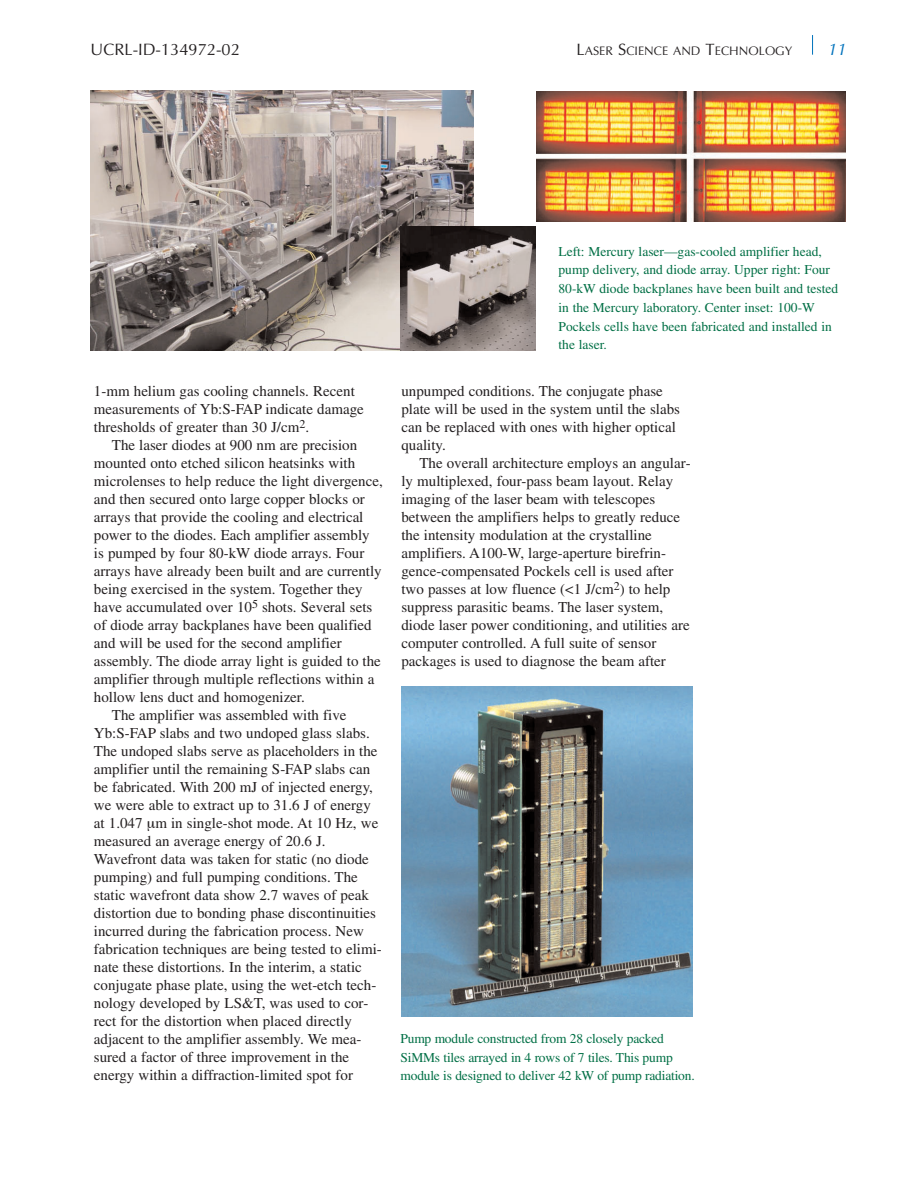
<style>
.page{position:relative;width:918px;height:1188px;background:#fff}
.page>*{position:absolute;margin:0;border:0;box-sizing:border-box;transform-origin:0 0}
.t1{font:16.5px "Optima";color:#231f20}
.t2{font:italic 16.5px "Optima";color:#0072bc}
.t3{font:15px/18px "Times";color:#231f20}
.t4{font:13.5px/18.8px "Times";color:#006f45}
.t5{font:12.3px "Optima";color:#231f20}
.s1{font-size:16.5px}
</style>
<div class="page">
<svg style="left:812px;top:35px;width:1px;height:20px"></svg>
<img style="left:91px;top:91px;width:383px;height:259px">
<img style="left:401px;top:687px;width:292px;height:330px">
<img style="left:536px;top:92px;width:310px;height:129px">
<img style="left:401px;top:227px;width:135px;height:123px">
<p class="t1" style="left:91px;top:43px;width:151px">UCRL-ID-134972-02</p>
<p class="t5" style="left:577px;top:46px;width:217px"><span class="s1">L</span>ASER <span class="s1">S</span>CIENCE AND <span class="s1">T</span>ECHNOLOGY</p>
<p class="t2" style="left:828px;top:43px;width:20px">11</p>
<p class="t3" style="left:94px;top:383px;width:272px">1-mm helium gas cooling channels. Recent measurements of Yb:S-FAP indicate damage thresholds of greater than 30 J/cm<sup>2</sup>.</p>
<p class="t3" style="left:112px;top:437px;width:247px">The laser diodes at 900 nm are precision</p>
<p class="t3" style="left:94px;top:455px;width:263px">mounted onto etched silicon heatsinks with</p>
<p class="t3" style="left:94px;top:473px;width:290px">microlenses to help reduce the light divergence,</p>
<p class="t3" style="left:94px;top:491px;width:272px">and then secured onto large copper blocks or</p>
<p class="t3" style="left:94px;top:509px;width:271px">arrays that provide the cooling and electrical</p>
<p class="t3" style="left:94px;top:527px;width:277px">power to the diodes. Each amplifier assembly</p>
<p class="t3" style="left:94px;top:545px;width:272px">is pumped by four 80-kW diode arrays. Four</p>
<p class="t3" style="left:94px;top:563px;width:289px">arrays have already been built and are currently</p>
<p class="t3" style="left:94px;top:581px;width:270px">being exercised in the system. Together they</p>
<p class="t3" style="left:94px;top:599px;width:280px">have accumulated over 10<sup>5</sup> shots. Several sets</p>
<p class="t3" style="left:94px;top:617px;width:279px">of diode array backplanes have been qualified</p>
<p class="t3" style="left:94px;top:635px;width:249px">and will be used for the second amplifier</p>
<p class="t3" style="left:94px;top:653px;width:289px">assembly. The diode array light is guided to the</p>
<p class="t3" style="left:94px;top:671px;width:282px">amplifier through multiple reflections within a</p>
<p class="t3" style="left:94px;top:689px;width:213px">hollow lens duct and homogenizer.</p>
<p class="t3" style="left:112px;top:707px;width:236px">The amplifier was assembled with five</p>
<p class="t3" style="left:94px;top:725px;width:277px">Yb:S-FAP slabs and two undoped glass slabs.</p>
<p class="t3" style="left:94px;top:743px;width:285px">The undoped slabs serve as placeholders in the</p>
<p class="t3" style="left:94px;top:761px;width:278px">amplifier until the remaining S-FAP slabs can</p>
<p class="t3" style="left:94px;top:779px;width:281px">be fabricated. With 200 mJ of injected energy,</p>
<p class="t3" style="left:94px;top:797px;width:279px">we were able to extract up to 31.6 J of energy</p>
<p class="t3" style="left:94px;top:815px;width:286px">at 1.047 m in single-shot mode. At 10 Hz, we</p>
<p class="t3" style="left:94px;top:833px;width:233px">measured an average energy of 20.6 J.</p>
<p class="t3" style="left:94px;top:851px;width:277px">Wavefront data was taken for static (no diode</p>
<p class="t3" style="left:94px;top:869px;width:266px">pumping) and full pumping conditions. The</p>
<p class="t3" style="left:94px;top:887px;width:276px">static wavefront data show 2.7 waves of peak</p>
<p class="t3" style="left:94px;top:905px;width:284px">distortion due to bonding phase discontinuities</p>
<p class="t3" style="left:94px;top:923px;width:272px">incurred during the fabrication process. New</p>
<p class="t3" style="left:94px;top:941px;width:289px">fabrication techniques are being tested to elimi-</p>
<p class="t3" style="left:94px;top:959px;width:269px">nate these distortions. In the interim, a static</p>
<p class="t3" style="left:94px;top:977px;width:284px">conjugate phase plate, using the wet-etch tech-</p>
<p class="t3" style="left:94px;top:995px;width:276px">nology developed by LS&amp;T, was used to cor-</p>
<p class="t3" style="left:94px;top:1013px;width:259px">rect for the distortion when placed directly</p>
<p class="t3" style="left:94px;top:1031px;width:269px">adjacent to the amplifier assembly. We mea-</p>
<p class="t3" style="left:94px;top:1049px;width:257px">sured a factor of three improvement in the</p>
<p class="t3" style="left:94px;top:1067px;width:261px">energy within a diffraction-limited spot for</p>
<p class="t4" style="left:559px;top:243px;width:281px">Left: Mercury laser—gas-cooled amplifier head, pump delivery, and diode array. Upper right: Four 80-kW diode backplanes have been built and tested in the Mercury laboratory. Center inset: 100-W Pockels cells have been fabricated and installed in the laser.</p>
<p class="t3" style="left:401px;top:383px;width:280px">unpumped conditions. The conjugate phase plate will be used in the system until the slabs can be replaced with ones with higher optical quality.</p>
<p class="t3" style="left:401px;top:455px;width:291px;text-indent:18px">The overall architecture employs an angular&shy;ly multiplexed, four-pass beam layout. Relay imaging of the laser beam with telescopes between the amplifiers helps to greatly reduce the intensity modulation at the crystalline amplifiers. A100-W, large-aperture birefrin&shy;gence-compensated Pockels cell is used after two passes at low fluence (&lt;1 J/cm<sup>2</sup>) to help suppress parasitic beams. The laser system, diode laser power conditioning, and utilities are computer controlled. A full suite of sensor packages is used to diagnose the beam after</p>
<p class="t4" style="left:400px;top:1030px;width:296px">Pump module constructed from 28 closely packed<br>SiMMs tiles arrayed in 4 rows of 7 tiles. This pump module is designed to deliver 42 kW of pump radiation.</p>
</div>
